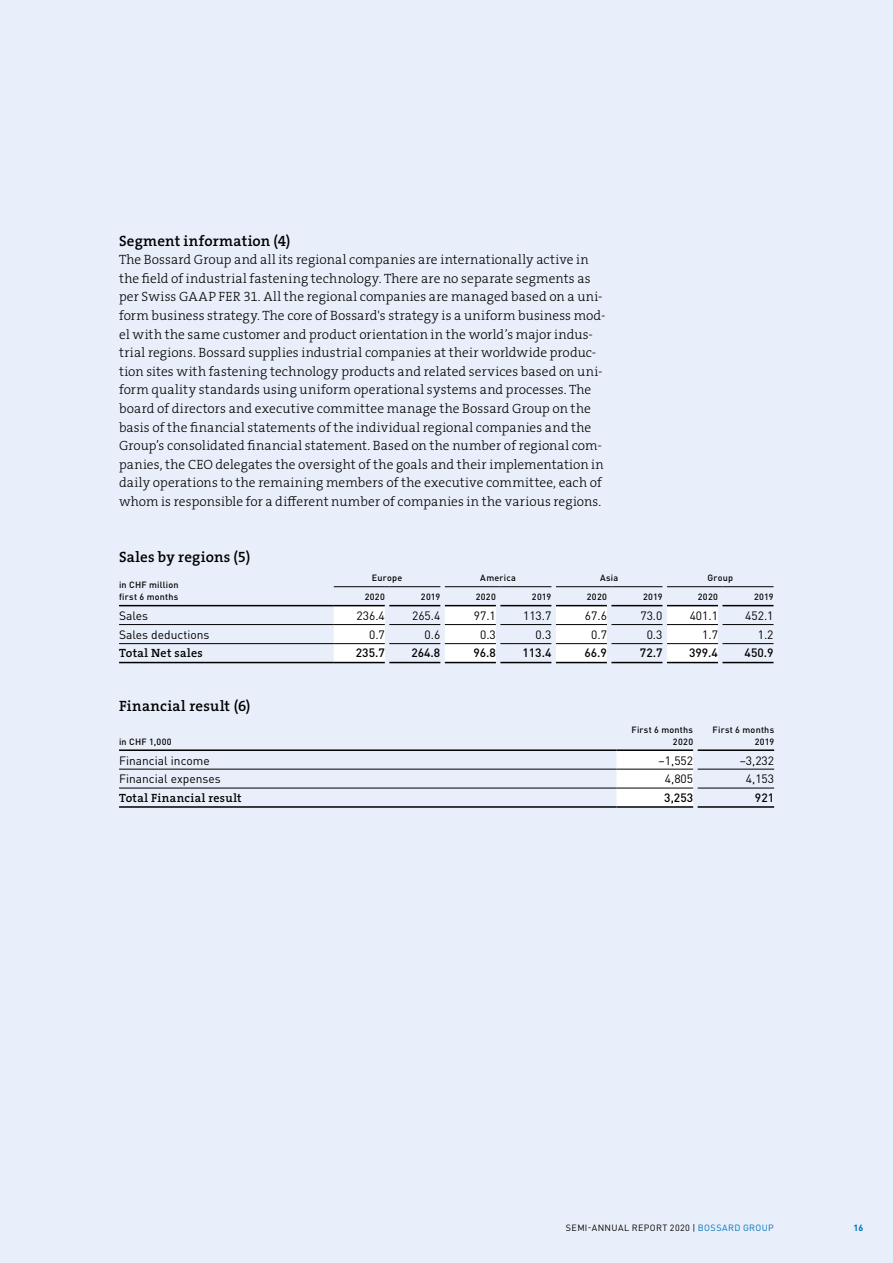
<style>
.page{position:relative;width:893px;height:1263px;background:#e9effa}
.page>*{position:absolute;margin:0;border:0;box-sizing:border-box;transform-origin:0 0}
.t1{font:15px "The Serif HP6 Se Bld";letter-spacing:.015em;color:#000}
.t2{font:13.5px/18.6px "The Serif HP3 Lig";letter-spacing:.005em;color:#000}
.t3{font:12px "DINOT";color:#000}
.t4{font:500 12px "DINOT";color:#000}
.t5{font:12px "The Serif HP6 Se Bld";letter-spacing:.03em;color:#000}
.t6{font:500 9px/12px "DINOT";letter-spacing:.03em;color:#000;text-align:right}
.t7{font:9px "DINOT";letter-spacing:.04em;color:#000}
.t8{font:700 9px "DINOT";color:#0072bb}
.s1{color:#0072bb}
</style>
<div class="page">
<svg style="left:334px;top:606px;width:384px;height:56px"></svg>
<hr style="left:119px;top:624px;width:215px;height:1px;background:#000">
<hr style="left:611px;top:624px;width:51px;height:1px;background:#000">
<hr style="left:667px;top:624px;width:51px;height:1px;background:#000">
<hr style="left:722px;top:624px;width:51px;height:1px;background:#000">
<hr style="left:119px;top:605px;width:215px;height:1px;background:#000">
<hr style="left:334px;top:605px;width:51px;height:1px;background:#000">
<hr style="left:389px;top:605px;width:51px;height:1px;background:#000">
<hr style="left:445px;top:605px;width:51px;height:1px;background:#000">
<hr style="left:500px;top:605px;width:51px;height:1px;background:#000">
<hr style="left:556px;top:605px;width:51px;height:1px;background:#000">
<hr style="left:611px;top:605px;width:51px;height:1px;background:#000">
<hr style="left:667px;top:605px;width:51px;height:1px;background:#000">
<hr style="left:722px;top:605px;width:51px;height:1px;background:#000">
<hr style="left:119px;top:643px;width:215px;height:1px;background:#000">
<hr style="left:334px;top:643px;width:51px;height:1px;background:#000">
<hr style="left:389px;top:643px;width:51px;height:1px;background:#000">
<hr style="left:445px;top:643px;width:51px;height:1px;background:#000">
<hr style="left:500px;top:643px;width:51px;height:1px;background:#000">
<hr style="left:556px;top:643px;width:51px;height:1px;background:#000">
<hr style="left:611px;top:643px;width:51px;height:1px;background:#000">
<hr style="left:667px;top:643px;width:51px;height:1px;background:#000">
<hr style="left:722px;top:643px;width:51px;height:1px;background:#000">
<hr style="left:119px;top:662px;width:215px;height:1px;background:#000">
<hr style="left:334px;top:662px;width:51px;height:1px;background:#000">
<hr style="left:389px;top:662px;width:51px;height:1px;background:#000">
<hr style="left:445px;top:662px;width:51px;height:1px;background:#000">
<hr style="left:500px;top:662px;width:51px;height:1px;background:#000">
<hr style="left:556px;top:662px;width:51px;height:1px;background:#000">
<hr style="left:611px;top:662px;width:51px;height:1px;background:#000">
<hr style="left:667px;top:662px;width:51px;height:1px;background:#000">
<hr style="left:722px;top:662px;width:51px;height:1px;background:#000">
<hr style="left:334px;top:624px;width:51px;height:1px;background:#000">
<hr style="left:445px;top:624px;width:51px;height:1px;background:#000">
<hr style="left:556px;top:624px;width:51px;height:1px;background:#000">
<hr style="left:389px;top:624px;width:51px;height:1px;background:#000">
<hr style="left:500px;top:624px;width:51px;height:1px;background:#000">
<hr style="left:334px;top:586px;width:51px;height:1px;background:#000">
<hr style="left:389px;top:586px;width:51px;height:1px;background:#000">
<hr style="left:445px;top:586px;width:51px;height:1px;background:#000">
<hr style="left:500px;top:586px;width:51px;height:1px;background:#000">
<hr style="left:556px;top:586px;width:51px;height:1px;background:#000">
<hr style="left:611px;top:586px;width:51px;height:1px;background:#000">
<hr style="left:667px;top:586px;width:51px;height:1px;background:#000">
<hr style="left:722px;top:586px;width:51px;height:1px;background:#000">
<div style="left:617px;top:751px;width:76px;height:55px;background:#fff"></div>
<hr style="left:119px;top:769px;width:498px;height:1px;background:#000">
<hr style="left:617px;top:769px;width:76px;height:1px;background:#000">
<hr style="left:698px;top:769px;width:76px;height:1px;background:#000">
<hr style="left:119px;top:788px;width:498px;height:1px;background:#000">
<hr style="left:617px;top:788px;width:76px;height:1px;background:#000">
<hr style="left:698px;top:788px;width:76px;height:1px;background:#000">
<hr style="left:119px;top:749px;width:498px;height:2px;background:#000">
<hr style="left:617px;top:749px;width:76px;height:2px;background:#000">
<hr style="left:698px;top:749px;width:76px;height:2px;background:#000">
<hr style="left:119px;top:806px;width:498px;height:2px;background:#000">
<hr style="left:617px;top:806px;width:76px;height:2px;background:#000">
<hr style="left:698px;top:806px;width:76px;height:2px;background:#000">
<p class="t1" style="left:119px;top:231px;width:173px">Segment information (4)</p>
<p class="t2" style="left:119px;top:250px;width:488px">The Bossard Group and all its regional companies are internationally active in the field of industrial fastening technology. There are no separate segments as per Swiss GAAP FER 31. All the regional companies are managed based on a uni&shy;form business strategy. The core of Bossard's strategy is a uniform business mod&shy;el with the same customer and product orientation in the world’s major indus&shy;trial regions. Bossard supplies industrial companies at their worldwide produc&shy;tion sites with fastening technology products and related services based on uni&shy;form quality standards using uniform operational systems and processes. The board of directors and executive committee manage the Bossard Group on the basis of the financial statements of the individual regional companies and the Group’s consolidated financial statement. Based on the number of regional com&shy;panies, the CEO delegates the oversight of the goals and their implementation in daily operations to the remaining members of the executive committee, each of whom is responsible for a different number of companies in the various regions.</p>
<p class="t1" style="left:119px;top:547px;width:133px">Sales by regions (5)</p>
<p class="t6" style="left:119px;top:579px;width:61px;text-align:left">in CHF million first 6 months</p>
<p class="t6" style="left:372px;top:572px;width:32px">Europe</p>
<p class="t6" style="left:480px;top:572px;width:37px">America</p>
<p class="t6" style="left:600px;top:572px;width:20px">Asia</p>
<p class="t6" style="left:707px;top:572px;width:27px">Group</p>
<p class="t6" style="left:365px;top:591px;width:22px">2020</p>
<p class="t6" style="left:421px;top:591px;width:21px">2019</p>
<p class="t6" style="left:476px;top:591px;width:22px">2020</p>
<p class="t6" style="left:532px;top:591px;width:21px">2019</p>
<p class="t6" style="left:587px;top:591px;width:22px">2020</p>
<p class="t6" style="left:643px;top:591px;width:21px">2019</p>
<p class="t6" style="left:698px;top:591px;width:22px">2020</p>
<p class="t6" style="left:754px;top:591px;width:21px">2019</p>
<p class="t3" style="left:119px;top:607px;width:30px">Sales</p>
<p class="t3" style="left:357px;top:607px;width:30px">236.4</p>
<p class="t3" style="left:412px;top:607px;width:30px">265.4</p>
<p class="t3" style="left:474px;top:607px;width:24px">97.1</p>
<p class="t3" style="left:523px;top:607px;width:30px">113.7</p>
<p class="t3" style="left:585px;top:607px;width:24px">67.6</p>
<p class="t3" style="left:640px;top:607px;width:24px">73.0</p>
<p class="t3" style="left:690px;top:607px;width:30px">401.1</p>
<p class="t3" style="left:745px;top:607px;width:30px">452.1</p>
<p class="t3" style="left:119px;top:626px;width:92px">Sales deductions</p>
<p class="t3" style="left:369px;top:626px;width:17px">0.7</p>
<p class="t3" style="left:425px;top:626px;width:17px">0.6</p>
<p class="t3" style="left:480px;top:626px;width:17px">0.3</p>
<p class="t3" style="left:536px;top:626px;width:17px">0.3</p>
<p class="t3" style="left:591px;top:626px;width:17px">0.7</p>
<p class="t3" style="left:647px;top:626px;width:17px">0.3</p>
<p class="t3" style="left:702px;top:626px;width:17px">1.7</p>
<p class="t3" style="left:758px;top:626px;width:17px">1.2</p>
<p class="t5" style="left:119px;top:645px;width:85px">Total Net sales</p>
<p class="t4" style="left:356px;top:645px;width:30px">235.7</p>
<p class="t4" style="left:411px;top:645px;width:30px">264.8</p>
<p class="t4" style="left:473px;top:645px;width:24px">96.8</p>
<p class="t4" style="left:522px;top:645px;width:30px">113.4</p>
<p class="t4" style="left:584px;top:645px;width:24px">66.9</p>
<p class="t4" style="left:640px;top:645px;width:24px">72.7</p>
<p class="t4" style="left:689px;top:645px;width:30px">399.4</p>
<p class="t4" style="left:745px;top:645px;width:30px">450.9</p>
<p class="t1" style="left:119px;top:696px;width:133px">Financial result (6)</p>
<p class="t6" style="left:119px;top:735px;width:54px">in CHF 1,000</p>
<p class="t6" style="left:631px;top:723px;width:63px">First 6 months<br>2020</p>
<p class="t6" style="left:712px;top:723px;width:63px">First 6 months<br>2019</p>
<p class="t3" style="left:119px;top:752px;width:92px">Financial income</p>
<p class="t3" style="left:659px;top:752px;width:36px">–1,552</p>
<p class="t3" style="left:740px;top:752px;width:36px">–3,232</p>
<p class="t3" style="left:119px;top:771px;width:103px">Financial expenses</p>
<p class="t3" style="left:665px;top:771px;width:30px">4,805</p>
<p class="t3" style="left:746px;top:771px;width:30px">4,153</p>
<p class="t5" style="left:119px;top:790px;width:124px">Total Financial result</p>
<p class="t4" style="left:664px;top:789px;width:30px">3,253</p>
<p class="t4" style="left:755px;top:789px;width:21px">921</p>
<p class="t7" style="left:566px;top:1222px;width:209px">SEMI-ANNUAL REPORT 2020 | <span class="s1">BOSSARD GROUP</span></p>
<p class="t8" style="left:853px;top:1222px;width:11px">16</p>
</div>
